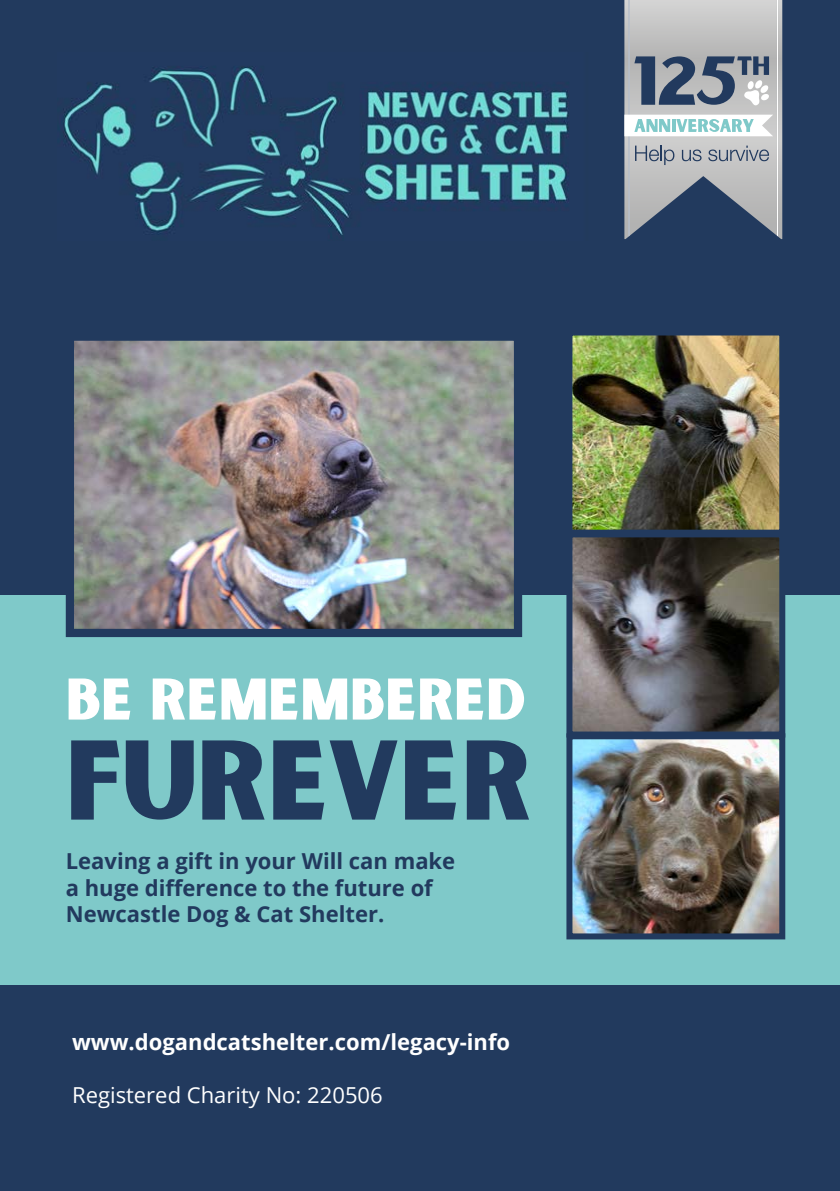
<style>
.page{position:relative;width:840px;height:1191px;background:#fff}
.page>*{position:absolute;margin:0;border:0;box-sizing:border-box;transform-origin:0 0}
.t1{font:108px "Sunborn Sans One";color:#223a5e}
.t2{font:56px "Sunborn Sans One";color:#fff}
.t3{font:700 22px/26.4px "Open Sans";color:#223a5e}
.t4{font:700 22px "Open Sans";color:#fff}
.t5{font:22px "Open Sans";color:#fff}
</style>
<div class="page">
<div style="left:0;top:0;width:839px;height:1191px;background:#223a5e"></div>
<img style="left:63px;top:66px;width:506px;height:169px">
<svg style="left:624px;top:0;width:157px;height:239px"></svg>
<div style="left:0;top:595px;width:839px;height:390px;background:#7fc9c9"></div>
<img style="left:75px;top:341px;width:438px;height:287px">
<div style="left:66px;top:332px;width:456px;height:305px;border:8px solid #223a5e"></div>
<img style="left:573px;top:336px;width:204px;height:192px">
<div style="left:566px;top:329px;width:218px;height:206px;border:6px solid #223a5e"></div>
<img style="left:573px;top:538px;width:204px;height:192px">
<div style="left:566px;top:531px;width:218px;height:206px;border:6px solid #223a5e"></div>
<img style="left:573px;top:740px;width:204px;height:192px">
<div style="left:566px;top:733px;width:218px;height:206px;border:6px solid #223a5e"></div>
<h2 class="t2" style="left:66px;top:663px;width:461px">BE REMEMBERED</h2>
<h1 class="t1" style="left:66px;top:711px;width:468px">FUREVER</h1>
<p class="t3" style="left:66px;top:847px;width:391px">Leaving a gift in your Will can make a huge difference to the future of<br>Newcastle Dog &amp; Cat Shelter.</p>
<p class="t4" style="left:72px;top:1026px;width:439px">www.dogandcatshelter.com/legacy-info</p>
<p class="t5" style="left:72px;top:1079px;width:312px">Registered Charity No: 220506</p>
</div>
